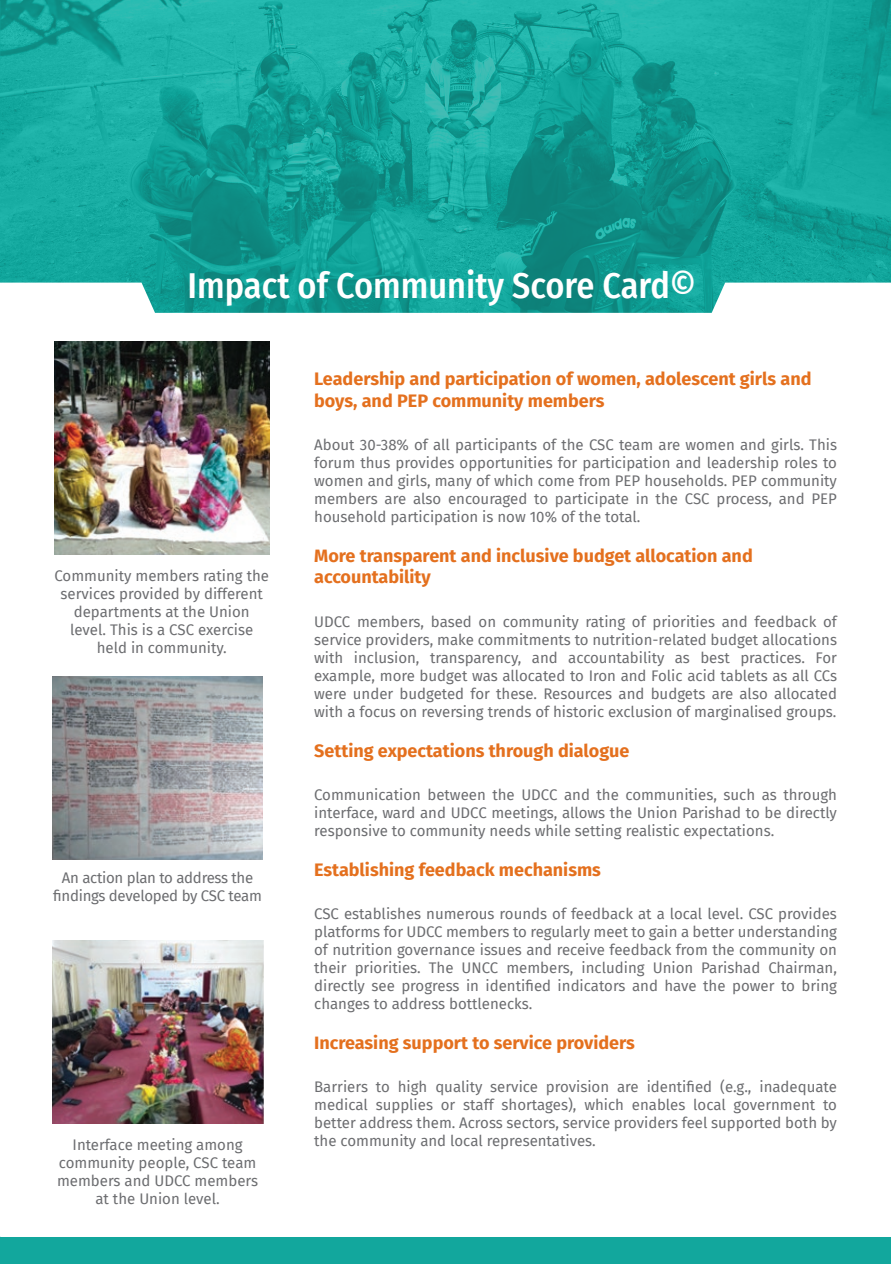
<style>
.page{position:relative;width:891px;height:1264px;background:#12a79d}
.page>*{position:absolute;margin:0;border:0;box-sizing:border-box;transform-origin:0 0}
.t1{font:500 36px "Fira Sans Condensed";color:#fff}
.t2{font:700 18px/21.6px "Fira Sans";color:#e4701e}
.t3{font:15px/18px "Fira Sans";color:#6c6d70;text-align:justify}
.t4{font:15px/18px "Fira Sans";letter-spacing:-.02em;color:#6c6d70;text-align:center}
</style>
<div class="page">
<img style="left:0;top:0;width:891px;height:283px">
<div style="left:0;top:283px;width:891px;height:954px;background:#fff"></div>
<img style="left:54px;top:342px;width:216px;height:212px">
<img style="left:53px;top:676px;width:210px;height:183px">
<img style="left:53px;top:940px;width:211px;height:183px">
<h1 class="t1" style="left:188px;top:257px;width:510px">Impact of Community Score Card©</h1>
<p class="t3" style="left:55px;top:566px;width:216px;text-align:center">Community members rating the services provided by different departments at the Union level. This is a CSC exercise held in community.</p>
<p class="t4" style="left:53px;top:868px;width:210px">An action plan to address the findings developed by CSC team</p>
<p class="t3" style="left:57px;top:1135px;width:203px;text-align:center">Interface meeting among community people, CSC team members and UDCC members at the Union level.</p>
<p class="t2" style="left:314px;top:367px;width:499px">Leadership and participation of women, adolescent girls and boys, and PEP community members</p>
<p class="t3" style="left:314px;top:435px;width:524px">About 30-38% of all participants of the CSC team are women and girls. This forum thus provides opportunities for participation and leadership roles to women and girls, many of which come from PEP households. PEP community members are also encouraged to participate in the CSC process, and PEP household participation is now 10% of the total.</p>
<p class="t2" style="left:314px;top:543px;width:440px">More transparent and inclusive budget allocation and accountability</p>
<p class="t3" style="left:314px;top:612px;width:524px">UDCC members, based on community rating of priorities and feedback of service providers, make commitments to nutrition-related budget allocations with inclusion, transparency, and accountability as best practices. For example, more budget was allocated to Iron and Folic acid tablets as all CCs were under budgeted for these. Resources and budgets are also allocated with a focus on reversing trends of historic exclusion of marginalised groups.</p>
<p class="t2" style="left:314px;top:738px;width:317px">Setting expectations through dialogue</p>
<p class="t3" style="left:314px;top:785px;width:524px">Communication between the UDCC and the communities, such as through interface, ward and UDCC meetings, allows the Union Parishad to be directly responsive to community needs while setting realistic expectations.</p>
<p class="t2" style="left:314px;top:857px;width:288px">Establishing feedback mechanisms</p>
<p class="t3" style="left:314px;top:904px;width:524px">CSC establishes numerous rounds of feedback at a local level. CSC provides platforms for UDCC members to regularly meet to gain a better understanding of nutrition governance issues and receive feedback from the community on their priorities. The UNCC members, including Union Parishad Chairman, directly see progress in identified indicators and have the power to bring changes to address bottlenecks.</p>
<p class="t2" style="left:314px;top:1030px;width:322px">Increasing support to service providers</p>
<p class="t3" style="left:314px;top:1077px;width:524px">Barriers to high quality service provision are identified (e.g., inadequate medical supplies or staff shortages), which enables local government to better address them. Across sectors, service providers feel supported both by the community and local representatives.</p>
</div>
